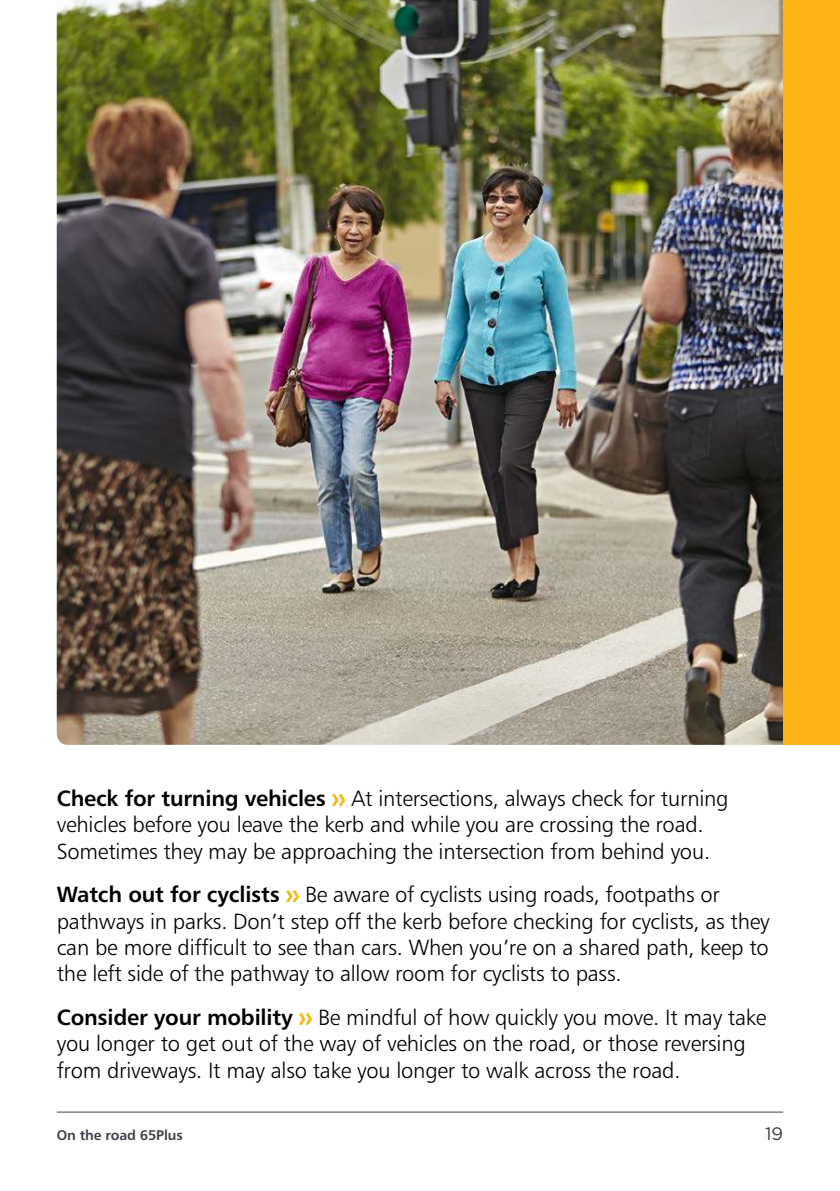
<style>
.page{position:relative;width:840px;height:1191px;background:#fff}
.page>*{position:absolute;margin:0;border:0;box-sizing:border-box;transform-origin:0 0}
.t1{font:300 22px/26.4px "Trans Text Lt";letter-spacing:-.01em;color:#000}
.t2{font:18px "Gotham";color:#3f3d48}
.t3{font:500 14px "Trans Text Md";letter-spacing:-.01em;color:#3f3d48}
.s1{font-family:"Trans Text Md";font-weight:500}
</style>
<div class="page">
<hr style="left:57px;top:1111px;width:725px;height:1px;background:#3f3d48">
<img style="left:57px;top:0;width:725px;height:745px">
<svg style="left:332px;top:794px;width:13px;height:12px"></svg>
<svg style="left:286px;top:890px;width:13px;height:12px"></svg>
<svg style="left:299px;top:1013px;width:13px;height:11px"></svg>
<div style="left:782px;top:0;width:57px;height:745px;background:#fcb414"></div>
<p class="t1" style="left:57px;top:786px;width:673px"><span class="s1">Check for turning vehicles</span> At intersections, always check for turning vehicles before you leave the kerb and while you are crossing the road.<br>Sometimes they may be approaching the intersection from behind you.</p>
<p class="t1" style="left:57px;top:882px;width:714px"><span class="s1">Watch out for cyclists</span> Be aware of cyclists using roads, footpaths or pathways in parks. Don’t step off the kerb before checking for cyclists, as they can be more difficult to see than cars. When you’re on a shared path, keep to the left side of the pathway to allow room for cyclists to pass.</p>
<p class="t1" style="left:57px;top:1005px;width:711px"><span class="s1">Consider your mobility</span> Be mindful of how quickly you move. It may take you longer to get out of the way of vehicles on the road, or those reversing from driveways. It may also take you longer to walk across the road.</p>
<p class="t3" style="left:57px;top:1129px;width:127px">On the road 65Plus</p>
<p class="t2" style="left:764px;top:1125px;width:19px">19</p>
</div>
